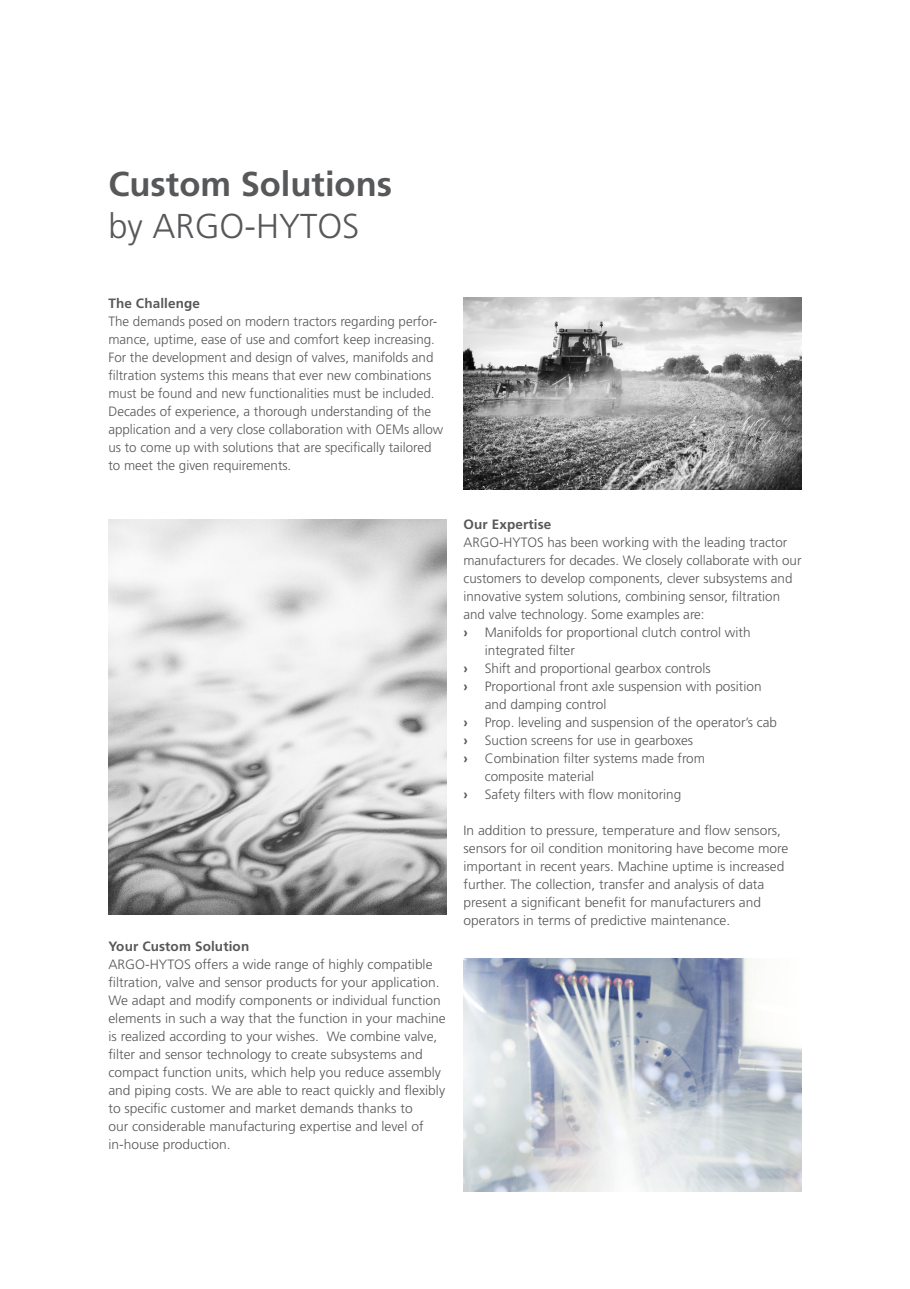
<style>
.page{position:relative;width:910px;height:1289px;background:#fff}
.page>*{position:absolute;margin:0;border:0;box-sizing:border-box;transform-origin:0 0}
.t1{font:700 34.5px "Frutiger LT Pro";color:#57585a}
.t2{font:300 34.5px "Frutiger LT Pro";color:#57585a}
.t3{font:300 13.5px/18px "Frutiger LT Pro";color:#57585a}
.t4{font:700 13.5px "Frutiger LT Pro";letter-spacing:.01em;color:#57585a}
.s1{font-weight:700}
</style>
<div class="page">
<img style="left:463px;top:958px;width:338px;height:233px">
<img style="left:108px;top:519px;width:338px;height:395px">
<img style="left:463px;top:298px;width:338px;height:191px">
<h1 class="t1" style="left:108px;top:164px;width:285px">Custom Solutions</h1>
<h1 class="t2" style="left:108px;top:206px;width:253px">by ARGO-HYTOS</h1>
<p class="t4" style="left:108px;top:295px;width:93px">The Challenge</p>
<p class="t3" style="left:108px;top:312px;width:336px">The demands posed on modern tractors regarding perfor&shy;mance, uptime, ease of use and comfort keep increasing.<br>For the development and design of valves, manifolds and filtration systems this means that ever new combinations must be found and new functionalities must be included.<br>Decades of experience, a thorough understanding of the application and a very close collaboration with OEMs allow us to come up with solutions that are specifically tailored to meet the given requirements.</p>
<p class="t4" style="left:108px;top:938px;width:142px">Your Custom Solution</p>
<p class="t3" style="left:108px;top:955px;width:339px">ARGO-HYTOS offers a wide range of highly compatible filtration, valve and sensor products for your application.<br>We adapt and modify components or individual function elements in such a way that the function in your machine is realized according to your wishes. We combine valve, filter and sensor technology to create subsystems and compact function units, which help you reduce assembly and piping costs. We are able to react quickly and flexibly to specific customer and market demands thanks to<br>our considerable manufacturing expertise and level of in-house production.</p>
<p class="t4" style="left:463px;top:516px;width:89px">Our Expertise</p>
<p class="t3" style="left:463px;top:533px;width:325px">ARGO-HYTOS has been working with the leading tractor</p>
<p class="t3" style="left:463px;top:551px;width:340px">manufacturers for decades. We closely collaborate with our</p>
<p class="t3" style="left:463px;top:569px;width:330px">customers to develop components, clever subsystems and</p>
<p class="t3" style="left:463px;top:587px;width:318px">innovative system solutions, combining sensor, filtration</p>
<p class="t3" style="left:463px;top:605px;width:243px">and valve technology. Some examples are:</p>
<p class="t3" style="left:463px;top:623px;width:289px"><span class="s1">›</span> Manifolds for proportional clutch control with</p>
<p class="t3" style="left:485px;top:641px;width:92px">integrated filter</p>
<p class="t3" style="left:463px;top:659px;width:249px"><span class="s1">›</span> Shift and proportional gearbox controls</p>
<p class="t3" style="left:463px;top:677px;width:300px"><span class="s1">›</span> Proportional front axle suspension with position</p>
<p class="t3" style="left:485px;top:695px;width:123px">and damping control</p>
<p class="t3" style="left:463px;top:713px;width:315px"><span class="s1">›</span> Prop. leveling and suspension of the operator’s cab</p>
<p class="t3" style="left:463px;top:731px;width:231px"><span class="s1">›</span> Suction screens for use in gearboxes</p>
<p class="t3" style="left:463px;top:749px;width:243px"><span class="s1">›</span> Combination filter systems made from</p>
<p class="t3" style="left:485px;top:767px;width:111px">composite material</p>
<p class="t3" style="left:463px;top:785px;width:219px"><span class="s1">›</span> Safety filters with flow monitoring</p>
<p class="t3" style="left:463px;top:821px;width:326px">In addition to pressure, temperature and flow sensors, sensors for oil condition monitoring have become more important in recent years. Machine uptime is increased further. The collection, transfer and analysis of data present a significant benefit for manufacturers and operators in terms of predictive maintenance.</p>
</div>
